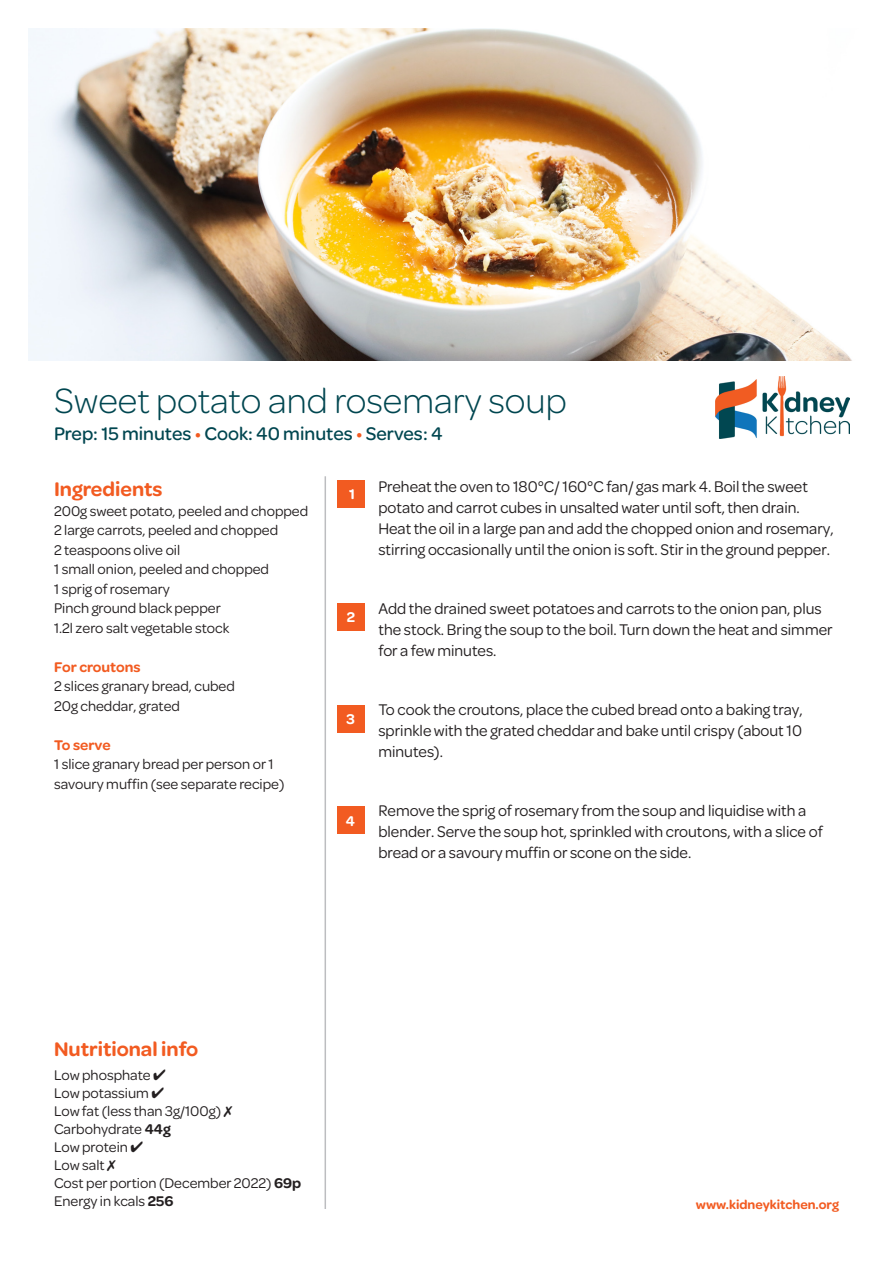
<style>
.page{position:relative;width:893px;height:1263px;background:#fff}
.page>*{position:absolute;margin:0;border:0;box-sizing:border-box;transform-origin:0 0}
.t1{font:300 37.5px "Omnes";color:#004650}
.t2{font:600 21px "Omnes";color:#f25b21}
.t3{font:500 19.5px "Omnes";color:#004650}
.t4{font:16.5px/21px "Omnes";color:#231f20}
.t5{font:15px/19.5px "Omnes";color:#231f20}
.t6{font:600 15px "Omnes";color:#f25b21}
.Body_Text{font:600 15px "Omnes";color:#fff}
.t7{font:600 13.5px "Omnes";color:#f25b21}
.s1{color:#f25b21}
.s2{font-weight:600}
</style>
<div class="page">
<img style="left:29px;top:29px;width:823px;height:331px">
<img style="left:716px;top:376px;width:133px;height:63px">
<hr style="left:325px;top:476px;width:1px;height:733px;background:#bcbdc0">
<div style="left:337px;top:806px;width:28px;height:28px;background:#f25b21"></div>
<div style="left:337px;top:705px;width:28px;height:27px;background:#f25b21"></div>
<div style="left:337px;top:603px;width:28px;height:27px;background:#f25b21"></div>
<div style="left:337px;top:480px;width:28px;height:28px;background:#f25b21"></div>
<p class="t1" style="left:54px;top:376px;width:514px">Sweet potato and rosemary soup</p>
<p class="t3" style="left:54px;top:420px;width:390px">Prep: 15 minutes <span class="s1">•</span> Cook: 40 minutes <span class="s1">•</span> Serves: 4</p>
<p class="t4" style="left:378px;top:475px;width:457px">Preheat the oven to 180°C/ 160°C fan/ gas mark 4. Boil the sweet potato and carrot cubes in unsalted water until soft, then drain.<br>Heat the oil in a large pan and add the chopped onion and rosemary, stirring occasionally until the onion is soft. Stir in the ground pepper.</p>
<p class="t2" style="left:54px;top:475px;width:110px">Ingredients</p>
<p class="t5" style="left:54px;top:500px;width:256px">200g sweet potato, peeled and chopped</p>
<p class="t5" style="left:54px;top:519px;width:226px">2 large carrots, peeled and chopped</p>
<p class="t5" style="left:54px;top:539px;width:128px">2 teaspoons olive oil</p>
<p class="t5" style="left:54px;top:558px;width:217px">1 small onion, peeled and chopped</p>
<p class="t5" style="left:54px;top:578px;width:117px">1 sprig of rosemary</p>
<p class="t5" style="left:54px;top:597px;width:168px">Pinch ground black pepper</p>
<p class="t5" style="left:54px;top:617px;width:177px">1.2l zero salt vegetable stock</p>
<p class="t6" style="left:54px;top:656px;width:88px">For croutons</p>
<p class="t5" style="left:54px;top:675px;width:182px">2 slices granary bread, cubed</p>
<p class="t5" style="left:54px;top:695px;width:127px">20g cheddar, grated</p>
<p class="t6" style="left:54px;top:734px;width:58px">To serve</p>
<p class="t5" style="left:54px;top:753px;width:232px">1 slice granary bread per person or 1 savoury muffin (see separate recipe)</p>
<p class="Body_Text" style="left:349px;top:484px;width:7px">1</p>
<p class="t4" style="left:378px;top:597px;width:456px">Add the drained sweet potatoes and carrots to the onion pan, plus the stock. Bring the soup to the boil. Turn down the heat and simmer for a few minutes.</p>
<p class="Body_Text" style="left:347px;top:607px;width:10px">2</p>
<p class="t4" style="left:378px;top:698px;width:426px;text-align:justify">To cook the croutons, place the cubed bread onto a baking tray, sprinkle with the grated cheddar and bake until crispy (about 10 minutes).</p>
<p class="Body_Text" style="left:347px;top:709px;width:10px">3</p>
<p class="Body_Text" style="left:346px;top:810px;width:11px">4</p>
<p class="t4" style="left:378px;top:799px;width:446px">Remove the sprig of rosemary from the soup and liquidise with a blender. Serve the soup hot, sprinkled with croutons, with a slice of bread or a savoury muffin or scone on the side.</p>
<p class="t2" style="left:54px;top:1034px;width:146px">Nutritional info</p>
<p class="t5" style="left:54px;top:1064px;width:113px">Low phosphate ✔</p>
<p class="t5" style="left:54px;top:1082px;width:112px">Low potassium ✔</p>
<p class="t5" style="left:54px;top:1100px;width:180px">Low fat (less than 3g/100g) ✗</p>
<p class="t5" style="left:54px;top:1118px;width:118px">Carbohydrate <span class="s2">44g</span></p>
<p class="t5" style="left:54px;top:1136px;width:91px">Low protein ✔</p>
<p class="t5" style="left:54px;top:1154px;width:63px">Low salt ✗</p>
<p class="t5" style="left:54px;top:1172px;width:249px">Cost per portion (December 2022) <span class="s2">69p</span></p>
<p class="t5" style="left:54px;top:1190px;width:121px">Energy in kcals <span class="s2">256</span></p>
<p class="t7" style="left:696px;top:1195px;width:145px">www.kidneykitchen.org</p>
</div>
